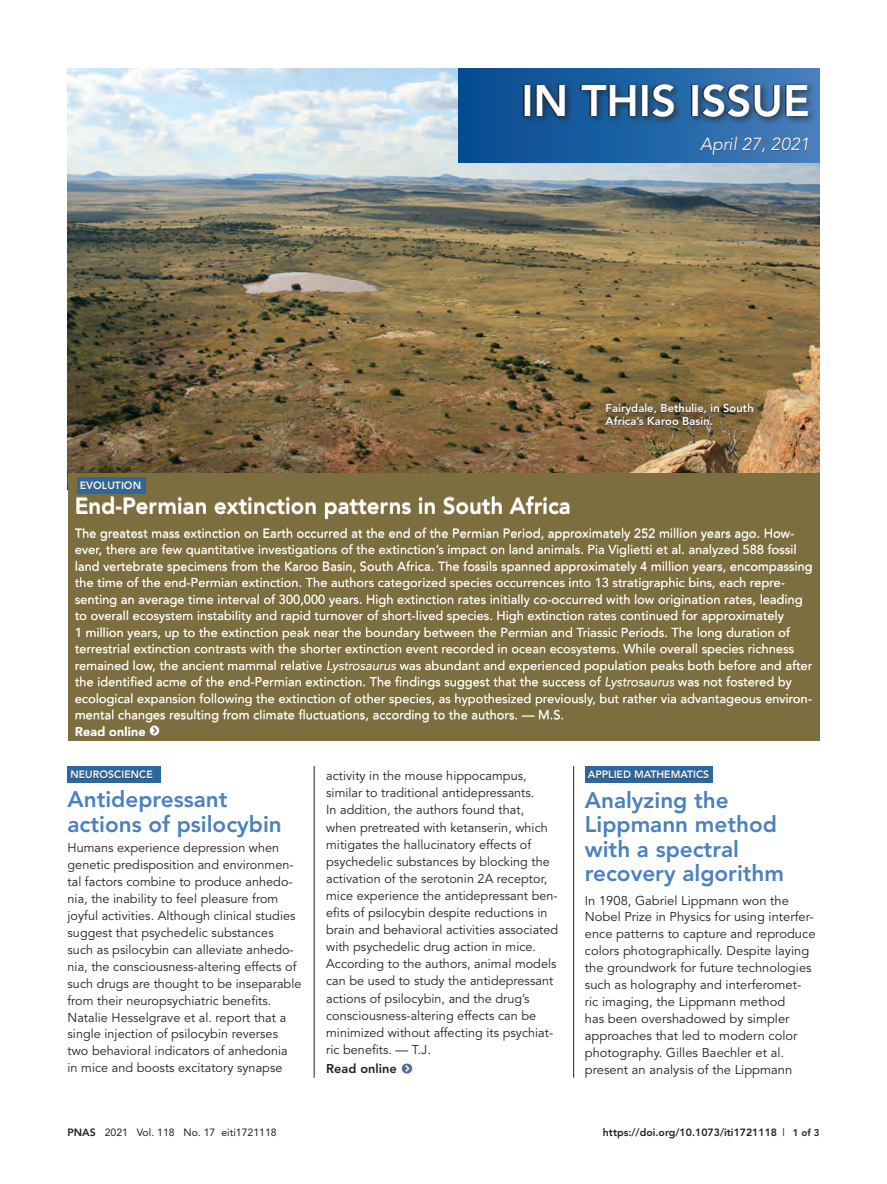
<style>
.page{position:relative;width:887px;height:1184px;background:#fff}
.page>*{position:absolute;margin:0;border:0;box-sizing:border-box;transform-origin:0 0}
.contentcode{font:800 43.65px "Avenir";color:#fff}
.para{font:800 22.5px/24px "Avenir";color:#4a81be}
.para-2{font:800 22.5px "Avenir";color:#fff}
.contentcode-2{font:italic 17.55px "Avenir LT Std";color:#fff}
.para-3{font:12.75px/17px "Avenir";letter-spacing:.005em;color:#231f20}
.para-4{font:12.75px/16.5px "Avenir";letter-spacing:.005em;color:#fff}
.para-5{font:800 12.75px "Avenir";letter-spacing:.005em;color:#231f20}
.para-6{font:800 12.75px "Avenir";letter-spacing:.005em;color:#fff}
.t1{font:800 11.25px/12.8px "Avenir";color:#fff}
.Running_Footer{font:800 10.5px "Avenir";color:#231f20}
.para-7{font:800 10.5px "Avenir";color:#fff}
.Running_Footer-2{font:10.5px "Avenir";color:#231f20}
.s1{font-family:"Avenir LT Std";font-style:italic}
.s2{font-weight:800}
.s3{font-weight:400}
.s4{font-size:9.75px}
</style>
<div class="page">
<img style="left:68px;top:69px;width:751px;height:403px">
<div style="left:68px;top:472px;width:751px;height:268px;background:#7c6e3e"></div>
<div style="left:75px;top:496px;width:737px;height:240px;background:#fff;opacity:.61"></div>
<svg style="left:148px;top:725px;width:13px;height:10px"></svg>
<hr style="left:314px;top:766px;width:1px;height:311px;background:#231f20">
<div style="left:458px;top:69px;width:361px;height:93px;background:linear-gradient(to right,#014a8f,#437ebb)"></div>
<div style="left:520px;top:80px;width:296px;height:46px;background:#231f20;opacity:.75"></div>
<svg style="left:523px;top:85px;width:283px;height:32px;background:#234060"></svg>
<svg style="left:700px;top:137px;width:107px;height:18px;background:#35669b"></svg>
<hr style="left:573px;top:766px;width:1px;height:311px;background:#231f20">
<div style="left:594px;top:392px;width:170px;height:45px;background:#231f20;opacity:.98"></div>
<div style="left:77px;top:476px;width:68px;height:17px;background:#2e679b"></div>
<svg style="left:81px;top:481px;width:59px;height:8px"></svg>
<div style="left:68px;top:766px;width:93px;height:17px;background:#2e679b"></div>
<svg style="left:71px;top:771px;width:81px;height:7px"></svg>
<svg style="left:401px;top:1063px;width:12px;height:10px"></svg>
<div style="left:585px;top:766px;width:127px;height:17px;background:#2e679b"></div>
<svg style="left:587px;top:771px;width:121px;height:7px"></svg>
<p class="contentcode" style="left:521px;top:69px;width:290px">IN THIS ISSUE</p>
<p class="contentcode-2" style="left:700px;top:134px;width:111px">April 27, 2021</p>
<p class="para-7" style="left:80px;top:477px;width:63px">EVOLUTION</p>
<p class="t1" style="left:605px;top:403px;width:150px">Fairydale, Bethulie, in South<br>Africa’s Karoo Basin.</p>
<p class="para-2" style="left:75px;top:489px;width:497px">End-Permian extinction patterns in South Africa</p>
<p class="para-4" style="left:75px;top:525px;width:739px">The greatest mass extinction on Earth occurred at the end of the Permian Period, approximately 252 million years ago. How&shy;ever, there are few quantitative investigations of the extinction’s impact on land animals. Pia Viglietti et al. analyzed 588 fossil land vertebrate specimens from the Karoo Basin, South Africa. The fossils spanned approximately 4 million years, encompassing the time of the end-Permian extinction. The authors categorized species occurrences into 13 stratigraphic bins, each repre&shy;senting an average time interval of 300,000 years. High extinction rates initially co-occurred with low origination rates, leading to overall ecosystem instability and rapid turnover of short-lived species. High extinction rates continued for approximately<br>1 million years, up to the extinction peak near the boundary between the Permian and Triassic Periods. The long duration of terrestrial extinction contrasts with the shorter extinction event recorded in ocean ecosystems. While overall species richness remained low, the ancient mammal relative <span class="s1">Lystrosaurus</span> was abundant and experienced population peaks both before and after the identified acme of the end-Permian extinction. The findings suggest that the success of <span class="s1">Lystrosaurus</span> was not fostered by ecological expansion following the extinction of other species, as hypothesized previously, but rather via advantageous environ&shy;mental changes resulting from climate fluctuations, according to the authors. — M.S.</p>
<p class="para-6" style="left:75px;top:722px;width:72px">Read online</p>
<p class="para-3" style="left:326px;top:767px;width:234px">activity in the mouse hippocampus, similar to traditional antidepressants.<br>In addition, the authors found that,<br>when pretreated with ketanserin, which mitigates the hallucinatory effects of psychedelic substances by blocking the activation of the serotonin 2A receptor, mice experience the antidepressant ben&shy;efits of psilocybin despite reductions in brain and behavioral activities associated with psychedelic drug action in mice.<br>According to the authors, animal models can be used to study the antidepressant actions of psilocybin, and the drug’s consciousness-altering effects can be minimized without affecting its psychiat&shy;ric benefits. — T.J.</p>
<p class="para-5" style="left:326px;top:1058px;width:72px">Read online</p>
<p class="para-7" style="left:70px;top:767px;width:84px">NEUROSCIENCE</p>
<p class="para-7" style="left:588px;top:767px;width:123px">APPLIED MATHEMATICS</p>
<p class="para" style="left:68px;top:787px;width:216px;line-height:25.5px">Antidepressant actions of psilocybin</p>
<p class="para-3" style="left:68px;top:839px;width:235px">Humans experience depression when genetic predisposition and environmen&shy;tal factors combine to produce anhedo&shy;nia, the inability to feel pleasure from joyful activities. Although clinical studies suggest that psychedelic substances such as psilocybin can alleviate anhedo&shy;nia, the consciousness-altering effects of such drugs are thought to be inseparable from their neuropsychiatric benefits.<br>Natalie Hesselgrave et al. report that a single injection of psilocybin reverses two behavioral indicators of anhedonia<br>in mice and boosts excitatory synapse</p>
<p class="para" style="left:585px;top:789px;width:201px">Analyzing the<br>Lippmann method with a spectral recovery algorithm</p>
<p class="para-3" style="left:585px;top:892px;width:232px">In 1908, Gabriel Lippmann won the Nobel Prize in Physics for using interfer&shy;ence patterns to capture and reproduce colors photographically. Despite laying the groundwork for future technologies such as holography and interferomet&shy;ric imaging, the Lippmann method<br>has been overshadowed by simpler approaches that led to modern color photography. Gilles Baechler et al. present an analysis of the Lippmann</p>
<p class="Running_Footer-2" style="left:68px;top:1126px;width:211px"><span class="s2">PNAS</span> 2021 Vol. 118 No. 17 eiti1721118</p>
<p class="Running_Footer" style="left:603px;top:1124px;width:218px">https://doi.org/10.1073/iti1721118 <span class="s3">|</span> <span class="s4">1 of 3</span></p>
</div>
